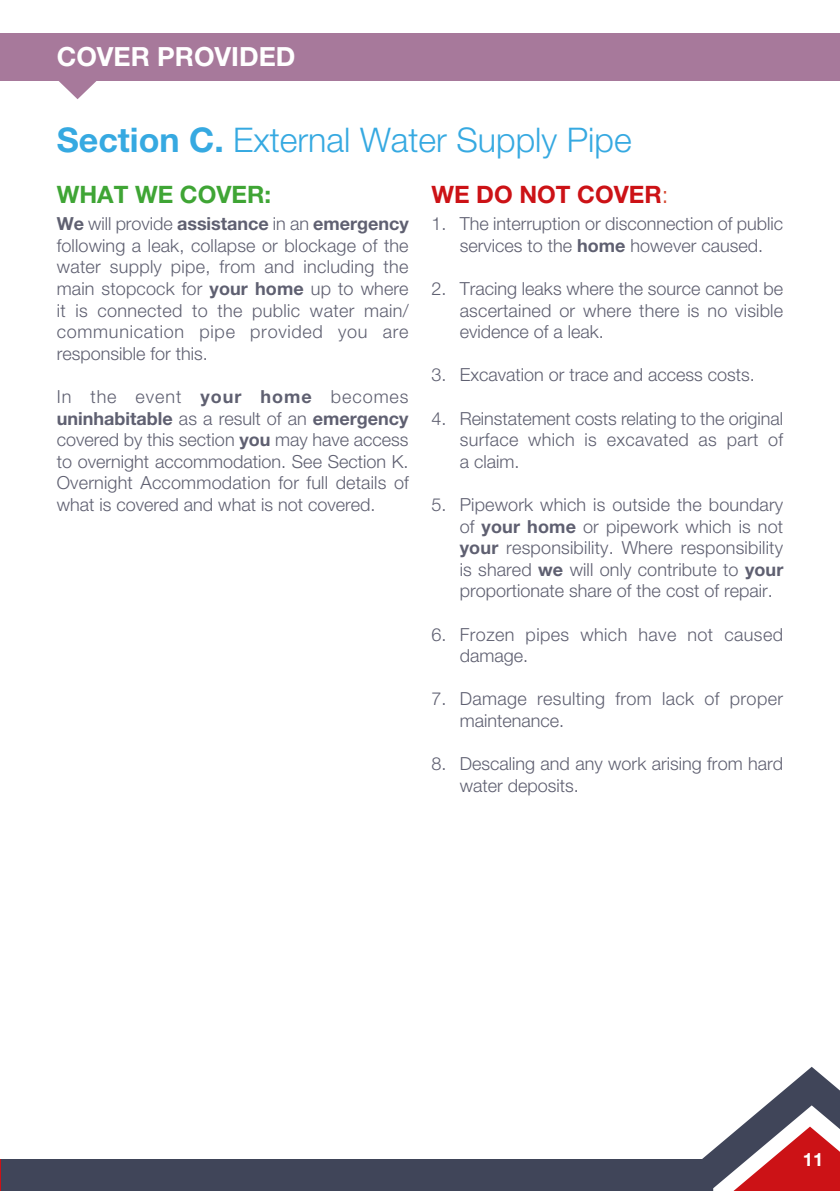
<style>
.page{position:relative;width:840px;height:1191px;background:#fff}
.page>*{position:absolute;margin:0;border:0;box-sizing:border-box;transform-origin:0 0}
.t1{font:300 34px "Helvetica Neue";color:#36a9e1}
.t2{font:700 26.4px "Helvetica Neue";color:#fff}
.t3{font:700 24px "Helvetica Neue";color:#cc1216}
.t4{font:700 24px "Helvetica Neue";color:#3fa535}
.t5{font:700 18.4px "Helvetica Neue";color:#fff}
.t6{font:300 18px/21.6px "Helvetica Neue";color:#5f6071;text-align:justify}
.t7{font:300 18px/21.6px "Helvetica Neue";letter-spacing:.02em;color:#5f6071}
.t8{font:300 18px/21.6px "Helvetica Neue";letter-spacing:.025em;color:#5f6071}
.s1{font-weight:700}
.s2{font-weight:300;color:#d64c35}
</style>
<div class="page">
<div style="left:0;top:34px;width:839px;height:47px;background:#a7799b"></div>
<svg style="left:59px;top:81px;width:38px;height:18px"></svg>
<div style="left:1px;top:1159px;width:707px;height:32px;background:#404559"></div>
<svg style="left:702px;top:1066px;width:137px;height:125px"></svg>
<hr style="left:743px;top:1188px;width:96px;height:3px;background:#cc1216">
<h2 class="t2" style="left:57px;top:40px;width:240px">COVER PROVIDED</h2>
<h1 class="t1" style="left:57px;top:119px;width:576px"><span class="s1">Section C.</span> External Water Supply Pipe</h1>
<h3 class="t4" style="left:57px;top:179px;width:216px">WHAT WE COVER:</h3>
<p class="t6" style="left:57px;top:212px;width:353px"><span class="s1">We</span> will provide <span class="s1">assistance</span> in an <span class="s1">emergency </span>following a leak, collapse or blockage of the water supply pipe, from and including the main stopcock for <span class="s1">your home</span> up to where it is connected to the public water main/ communication pipe provided you are responsible for this.</p>
<p class="t6" style="left:57px;top:385px;width:353px">In the event <span class="s1">your home</span> becomes <span class="s1">uninhabitable</span> as a result of an <span class="s1">emergency </span>covered by this section <span class="s1">you</span> may have access to overnight accommodation. See Section K.<br>Overnight Accommodation for full details of what is covered and what is not covered.</p>
<h3 class="t3" style="left:431px;top:179px;width:238px">WE DO NOT COVER<span class="s2">:</span></h3>
<p class="t6" style="left:431px;top:212px;width:353px;text-align:center">1. The interruption or disconnection of public services to the <span class="s1">home</span> however caused.</p>
<p class="t6" style="left:459px;top:277px;width:325px;text-indent:-28px">2. Tracing leaks where the source cannot be ascertained or where there is no visible evidence of a leak.</p>
<p class="t6" style="left:431px;top:364px;width:325px">3. Excavation or trace and access costs.</p>
<p class="t6" style="left:459px;top:407px;width:325px;text-indent:-28px">4. Reinstatement costs relating to the original surface which is excavated as part of a claim.</p>
<p class="t6" style="left:459px;top:493px;width:325px;text-indent:-28px">5. Pipework which is outside the boundary of <span class="s1">your home</span> or pipework which is not <span class="s1">your</span> responsibility. Where responsibility is shared <span class="s1">we</span> will only contribute to <span class="s1">your </span>proportionate share of the cost of repair.</p>
<p class="t8" style="left:459px;top:623px;width:325px;text-indent:-28px">6. Frozen pipes which have not caused damage.</p>
<p class="t7" style="left:459px;top:688px;width:325px;text-indent:-28px">7. Damage resulting from lack of proper maintenance.</p>
<p class="t6" style="left:459px;top:752px;width:325px;text-indent:-28px">8. Descaling and any work arising from hard water deposits.</p>
<p class="t5" style="left:802px;top:1148px;width:22px">11</p>
</div>
